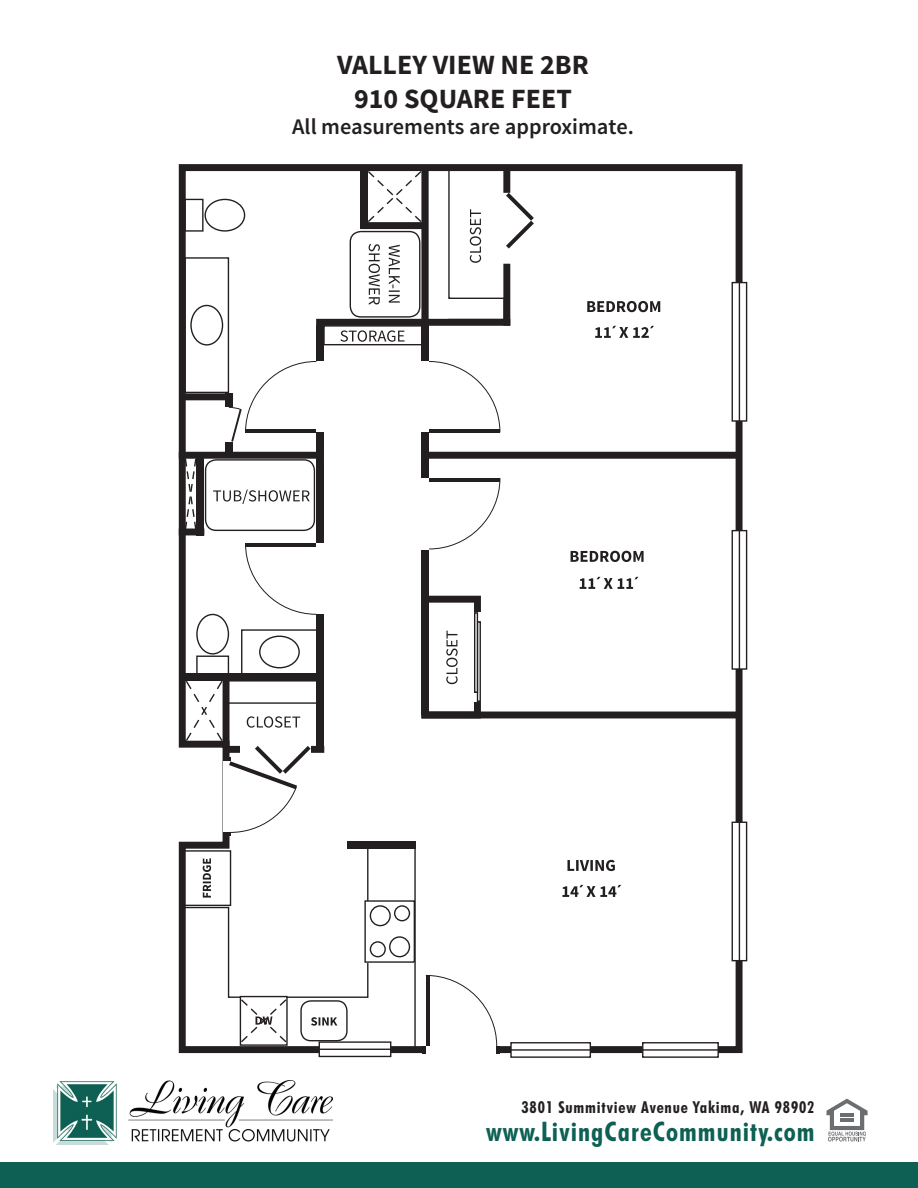
<style>
.page{position:relative;width:918px;height:1188px;background:#fff}
.page>*{position:absolute;margin:0;border:0;box-sizing:border-box;transform-origin:0 0}
.t1{font:700 27.9px/33.5px "Source Sans Pro";color:#231f20;text-align:center}
.t2{font:700 condensed 27px "Futura BT";letter-spacing:.04em;color:#0d6053}
.t3{font:600 22.35px "Source Sans Pro";color:#231f20}
.t4{font:700 condensed 16.5px "Futura BT";letter-spacing:.05em;color:#231f20}
</style>
<div class="page">
<img style="left:54px;top:1080px;width:278px;height:64px">
<div style="left:0;top:1163px;width:918px;height:25px;background:#0d6053"></div>
<svg style="left:178px;top:164px;width:568px;height:893px"></svg>
<div style="left:421px;top:596px;width:60px;height:122px;border:7px solid #231f20"></div>
<div style="left:471px;top:612px;width:12px;height:90px;background:#fff"></div>
<svg style="left:422px;top:975px;width:78px;height:79px"></svg>
<div style="left:197px;top:614px;width:31px;height:40px;background:#fff;border-radius:50%"></div>
<div style="left:196px;top:614px;width:33px;height:41px;border:1px solid #231f20;border-radius:50%"></div>
<svg style="left:571px;top:551px;width:73px;height:11px"></svg>
<svg style="left:580px;top:577px;width:58px;height:12px"></svg>
<svg style="left:587px;top:301px;width:73px;height:11px"></svg>
<div style="left:205px;top:459px;width:110px;height:72px;border:1px solid #231f20;border-radius:11px"></div>
<svg style="left:213px;top:490px;width:97px;height:14px"></svg>
<div style="left:643px;top:1043px;width:75px;height:14px;background:#fff"></div>
<div style="left:642px;top:1042px;width:77px;height:16px;border:1px solid #231f20"></div>
<hr style="left:642px;top:1049px;width:77px;height:2px;background:#231f20">
<div style="left:421px;top:433px;width:8px;height:282px;background:#231f20"></div>
<div style="left:316px;top:325px;width:8px;height:36px;background:#231f20"></div>
<div style="left:418px;top:356px;width:11px;height:71px;background:#fff"></div>
<svg style="left:428px;top:361px;width:73px;height:72px"></svg>
<svg style="left:595px;top:326px;width:59px;height:12px"></svg>
<div style="left:316px;top:319px;width:194px;height:7px;background:#231f20"></div>
<svg style="left:734px;top:284px;width:11px;height:136px"></svg>
<div style="left:732px;top:282px;width:15px;height:140px;border:1px solid #231f20"></div>
<hr style="left:739px;top:282px;width:1px;height:140px;background:#231f20">
<div style="left:421px;top:452px;width:318px;height:7px;background:#231f20"></div>
<div style="left:179px;top:452px;width:145px;height:7px;background:#231f20"></div>
<div style="left:316px;top:362px;width:8px;height:71px;background:#fff"></div>
<div style="left:316px;top:433px;width:8px;height:110px;background:#231f20"></div>
<svg style="left:734px;top:532px;width:11px;height:136px"></svg>
<div style="left:732px;top:530px;width:15px;height:140px;border:1px solid #231f20"></div>
<hr style="left:739px;top:530px;width:1px;height:140px;background:#231f20">
<div style="left:421px;top:712px;width:318px;height:6px;background:#231f20"></div>
<svg style="left:184px;top:458px;width:13px;height:71px"></svg>
<svg style="left:567px;top:860px;width:48px;height:11px"></svg>
<svg style="left:562px;top:885px;width:59px;height:12px"></svg>
<div style="left:225px;top:394px;width:8px;height:61px;background:#231f20"></div>
<div style="left:182px;top:393px;width:51px;height:7px;background:#231f20"></div>
<svg style="left:184px;top:257px;width:133px;height:185px"></svg>
<div style="left:418px;top:478px;width:11px;height:71px;background:#fff"></div>
<svg style="left:428px;top:477px;width:73px;height:73px"></svg>
<div style="left:421px;top:326px;width:8px;height:35px;background:#231f20"></div>
<svg style="left:734px;top:824px;width:11px;height:135px"></svg>
<div style="left:732px;top:822px;width:15px;height:139px;border:1px solid #231f20"></div>
<hr style="left:739px;top:822px;width:1px;height:139px;background:#231f20">
<div style="left:511px;top:1043px;width:79px;height:14px;background:#fff"></div>
<div style="left:510px;top:1042px;width:81px;height:16px;border:1px solid #231f20"></div>
<hr style="left:510px;top:1049px;width:81px;height:2px;background:#231f20">
<div style="left:347px;top:841px;width:69px;height:8px;background:#231f20"></div>
<div style="left:365px;top:901px;width:49px;height:61px;background:#fff"></div>
<div style="left:364px;top:900px;width:51px;height:63px;border:1px solid #231f20"></div>
<div style="left:370px;top:941px;width:16px;height:16px;border:1px solid #231f20;border-radius:50%"></div>
<div style="left:389px;top:936px;width:21px;height:21px;border:1px solid #231f20;border-radius:50%"></div>
<div style="left:394px;top:905px;width:16px;height:16px;border:1px solid #231f20;border-radius:50%"></div>
<div style="left:370px;top:905px;width:21px;height:21px;border:1px solid #231f20;border-radius:50%"></div>
<div style="left:300px;top:1000px;width:48px;height:41px;border:1px solid #231f20;border-radius:10px"></div>
<svg style="left:311px;top:1017px;width:26px;height:9px"></svg>
<div style="left:319px;top:1042px;width:72px;height:14px;background:#fff"></div>
<div style="left:319px;top:1041px;width:72px;height:16px;border:1px solid #231f20"></div>
<hr style="left:319px;top:1049px;width:72px;height:1px;background:#231f20">
<div style="left:316px;top:617px;width:8px;height:129px;background:#231f20"></div>
<svg style="left:245px;top:539px;width:79px;height:79px"></svg>
<div style="left:197px;top:452px;width:7px;height:83px;background:#231f20"></div>
<div style="left:179px;top:529px;width:25px;height:6px;background:#231f20"></div>
<div style="left:226px;top:746px;width:98px;height:7px;background:#231f20"></div>
<svg style="left:184px;top:629px;width:135px;height:207px"></svg>
<div style="left:226px;top:680px;width:95px;height:24px;border:1px solid #231f20"></div>
<svg style="left:323px;top:167px;width:211px;height:179px"></svg>
<div style="left:240px;top:996px;width:48px;height:50px;border:1px solid #231f20"></div>
<svg style="left:239px;top:998px;width:49px;height:46px"></svg>
<svg style="left:446px;top:631px;width:12px;height:53px"></svg>
<div style="left:477px;top:621px;width:4px;height:81px;border:1px solid #231f20"></div>
<div style="left:474px;top:612px;width:4px;height:81px;border:1px solid #231f20"></div>
<svg style="left:826px;top:1099px;width:42px;height:43px"></svg>
<h1 class="t1" style="left:337px;top:49px;width:253px">VALLEY VIEW NE 2BR<br>910 SQUARE FEET</h1>
<h3 class="t3" style="left:292px;top:113px;width:343px">All measurements are approximate.</h3>
<p class="t4" style="left:522px;top:1097px;width:294px">3801 Summitview Avenue Yakima, WA 98902</p>
<h2 class="t2" style="left:486px;top:1115px;width:330px">www.LivingCareCommunity.com</h2>
</div>
